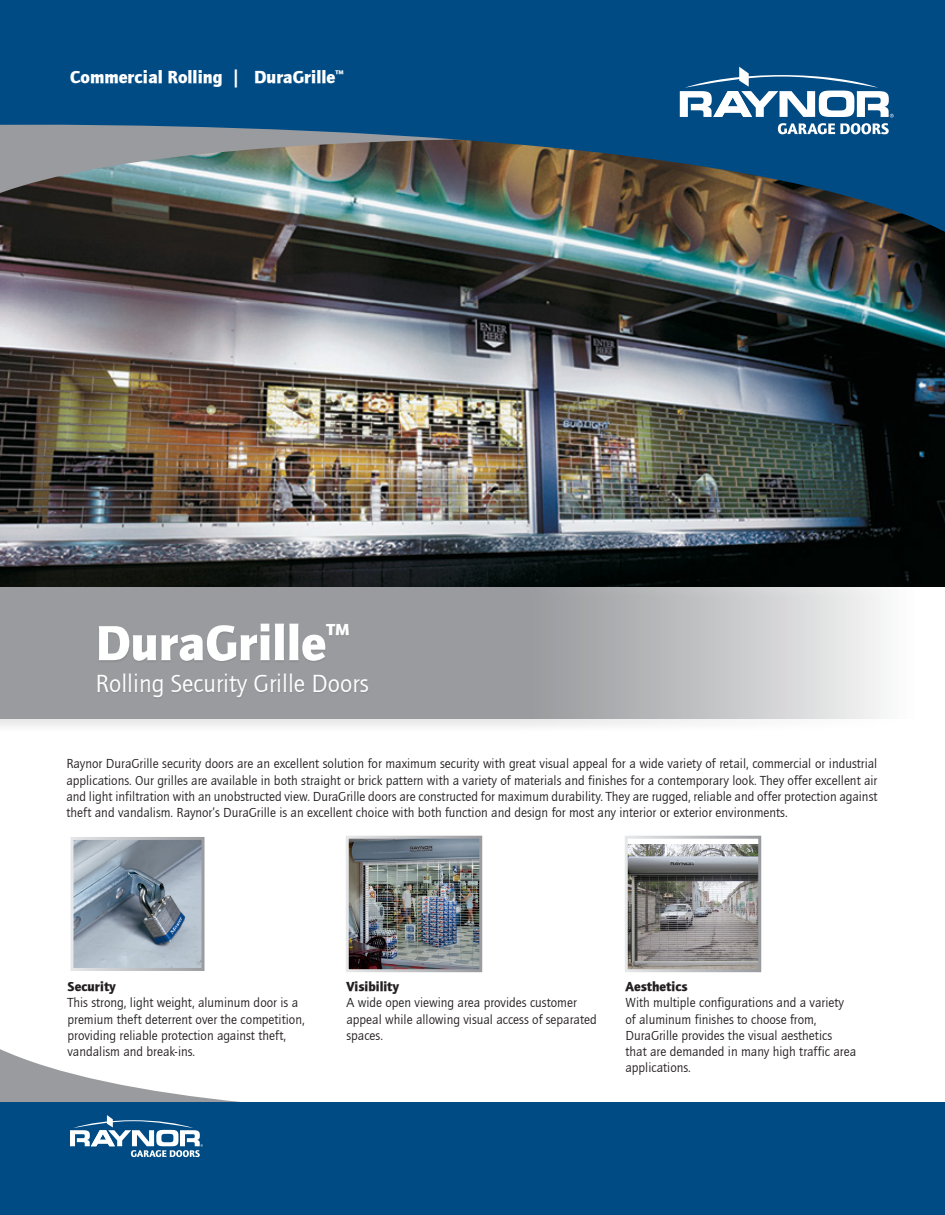
<style>
.page{position:relative;width:945px;height:1215px;background:#fff}
.page>*{position:absolute;margin:0;border:0;box-sizing:border-box;transform-origin:0 0}
.t1{font:51px "Quay Sans ITCTT Black";color:#fff}
.t2{font:25.65px "Quay Sans ITCTT Book";color:#fff}
.t3{font:18px "Quay Sans ITCTT Black";color:#fff}
.t4{font:13.5px/16.2px "Quay Sans ITCTT Book";color:#231f20}
.t5{font:13.5px "Quay Sans ITCTT Black";color:#231f20}
</style>
<div class="page">
<svg style="left:0;top:1049px;width:240px;height:53px"></svg>
<div style="left:0;top:1102px;width:945px;height:113px;background:#004b84"></div>
<div style="left:0;top:585px;width:912px;height:149px;background:#231f20;opacity:.1"></div>
<svg style="left:0;top:586px;width:945px;height:133px;fill:#9c9ea1"></svg>
<img style="left:0;top:234px;width:945px;height:352px">
<div style="left:98px;top:624px;width:272px;height:75px;background:#231f20;opacity:.1"></div>
<img style="left:0;top:0;width:945px;height:234px">
<svg style="left:70px;top:1115px;width:133px;height:42px"></svg>
<img style="left:350px;top:840px;width:128px;height:128px">
<div style="left:346px;top:836px;width:136px;height:136px;border:3px solid #fff"></div>
<div style="left:626px;top:837px;width:134px;height:134px;background:linear-gradient(to right,#fff,#fff)"></div>
<img style="left:629px;top:845px;width:128px;height:123px">
<div style="left:625px;top:836px;width:136px;height:136px;border:3px solid #fff"></div>
<img style="left:75px;top:841px;width:126px;height:126px">
<div style="left:71px;top:837px;width:134px;height:134px;border:3px solid #fff"></div>
<svg style="left:680px;top:67px;width:214px;height:67px"></svg>
<p class="t3" style="left:70px;top:66px;width:275px">Commercial Rolling | DuraGrille<sup>™</sup></p>
<p class="t1" style="left:96px;top:613px;width:255px">DuraGrille<sup>™</sup></p>
<p class="t2" style="left:96px;top:669px;width:275px">Rolling Security Grille Doors</p>
<p class="t4" style="left:66px;top:756px;width:813px;text-align:justify">Raynor DuraGrille security doors are an excellent solution for maximum security with great visual appeal for a wide variety of retail, commercial or industrial applications. Our grilles are available in both straight or brick pattern with a variety of materials and finishes for a contemporary look. They offer excellent air and light infiltration with an unobstructed view. DuraGrille doors are constructed for maximum durability. They are rugged, reliable and offer protection against theft and vandalism. Raynor’s DuraGrille is an excellent choice with both function and design for most any interior or exterior environments.</p>
<p class="t5" style="left:67px;top:979px;width:50px">Security</p>
<p class="t4" style="left:67px;top:995px;width:239px">This strong, light weight, aluminum door is a premium theft deterrent over the competition, providing reliable protection against theft, vandalism and break-ins.</p>
<p class="t5" style="left:346px;top:979px;width:54px">Visibility</p>
<p class="t4" style="left:346px;top:995px;width:252px">A wide open viewing area provides customer appeal while allowing visual access of separated spaces.</p>
<p class="t5" style="left:626px;top:979px;width:64px">Aesthetics</p>
<p class="t4" style="left:626px;top:995px;width:232px">With multiple configurations and a variety of aluminum finishes to choose from, DuraGrille provides the visual aesthetics that are demanded in many high traffic area applications.</p>
</div>
